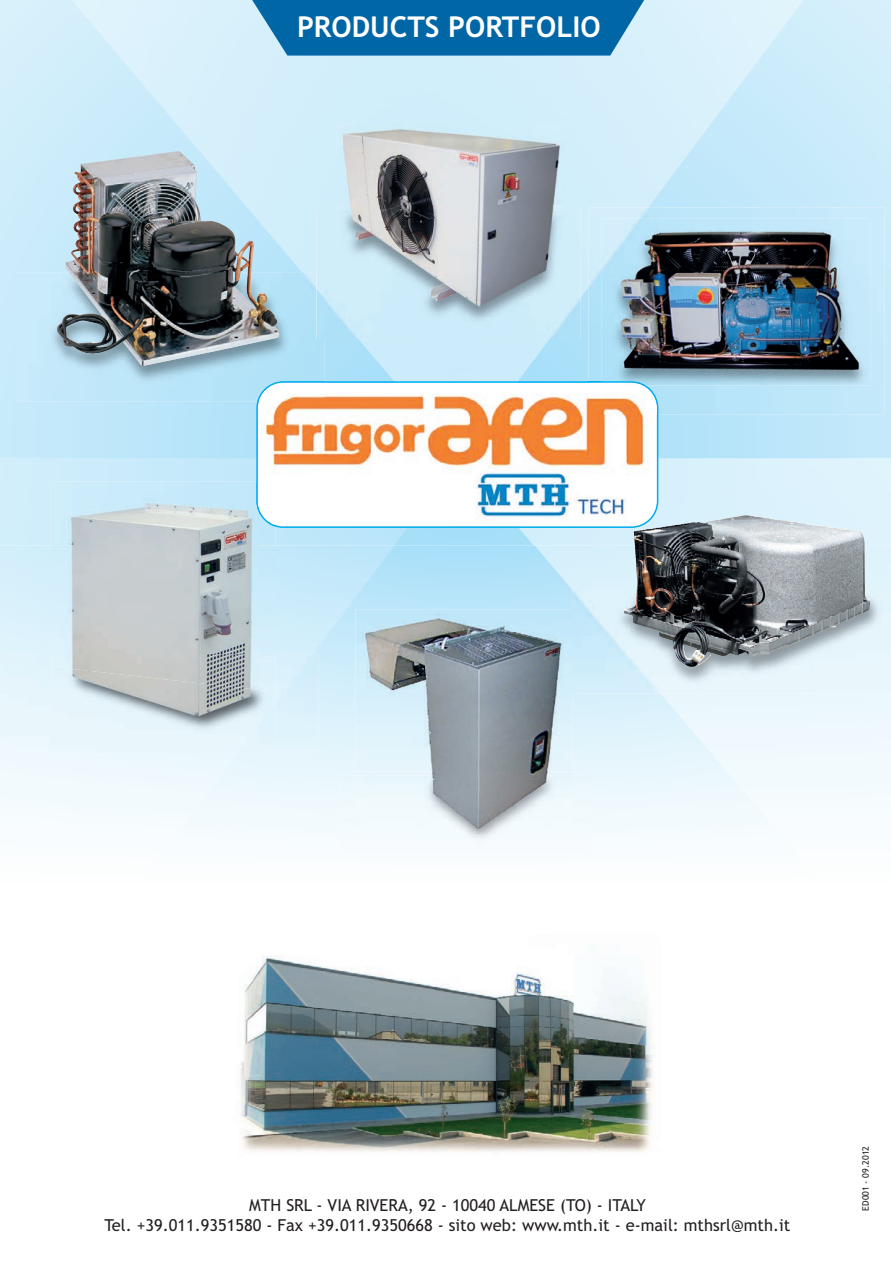
<style>
.page{position:relative;width:891px;height:1261px;background:#fff}
.page>*{position:absolute;margin:0;border:0;box-sizing:border-box;transform-origin:0 0}
.t1{font:700 28.8px "Trebuchet MS";color:#fff}
.t2{font:16.5px/19.8px "Trebuchet MS";color:#231f20;text-align:center}
.t3{font:9px "Trebuchet MS";color:#231f20}
</style>
<div class="page">
<img style="left:0;top:0;width:890px;height:545px">
<svg style="left:256px;top:381px;width:402px;height:147px"></svg>
<img style="left:588px;top:207px;width:295px;height:207px">
<img style="left:656px;top:385px;width:2px;height:29px">
<svg style="left:588px;top:381px;width:13px;height:2px"></svg>
<img style="left:588px;top:383px;width:68px;height:31px">
<img style="left:601px;top:219px;width:268px;height:166px">
<img style="left:601px;top:381px;width:44px;height:4px">
<img style="left:601px;top:383px;width:41px;height:2px">
<img style="left:316px;top:206px;width:264px;height:132px">
<img style="left:334px;top:123px;width:230px;height:193px">
<img style="left:334px;top:316px;width:230px;height:1px">
<img style="left:355px;top:609px;width:217px;height:228px">
<img style="left:240px;top:955px;width:415px;height:197px">
<svg style="left:235px;top:0;width:425px;height:56px;background:#237cb3"></svg>
<img style="left:17px;top:272px;width:307px;height:129px">
<img style="left:257px;top:381px;width:67px;height:20px">
<img style="left:259px;top:383px;width:65px;height:18px">
<img style="left:316px;top:272px;width:8px;height:66px">
<img style="left:51px;top:481px;width:224px;height:185px">
<img style="left:256px;top:481px;width:19px;height:45px">
<img style="left:258px;top:481px;width:17px;height:44px">
<img style="left:51px;top:666px;width:224px;height:67px">
<img style="left:572px;top:590px;width:318px;height:103px">
<img style="left:572px;top:609px;width:1px;height:84px">
<img style="left:57px;top:151px;width:222px;height:215px">
<img style="left:623px;top:515px;width:246px;height:152px">
<h1 class="t1" style="left:297px;top:16px;width:305px">PRODUCTS PORTFOLIO</h1>
<p class="t2" style="left:104px;top:1196px;width:687px">MTH SRL - VIA RIVERA, 92 - 10040 ALMESE (TO) - ITALY<br>Tel. +39.011.9351580 - Fax +39.011.9350668 - sito web: www.mth.it - e-mail: mthsrl@mth.it</p>
<p class="t3" style="left:861px;top:1210px;width:66px;rotate:-90deg">ED001 - 09.2012</p>
</div>
